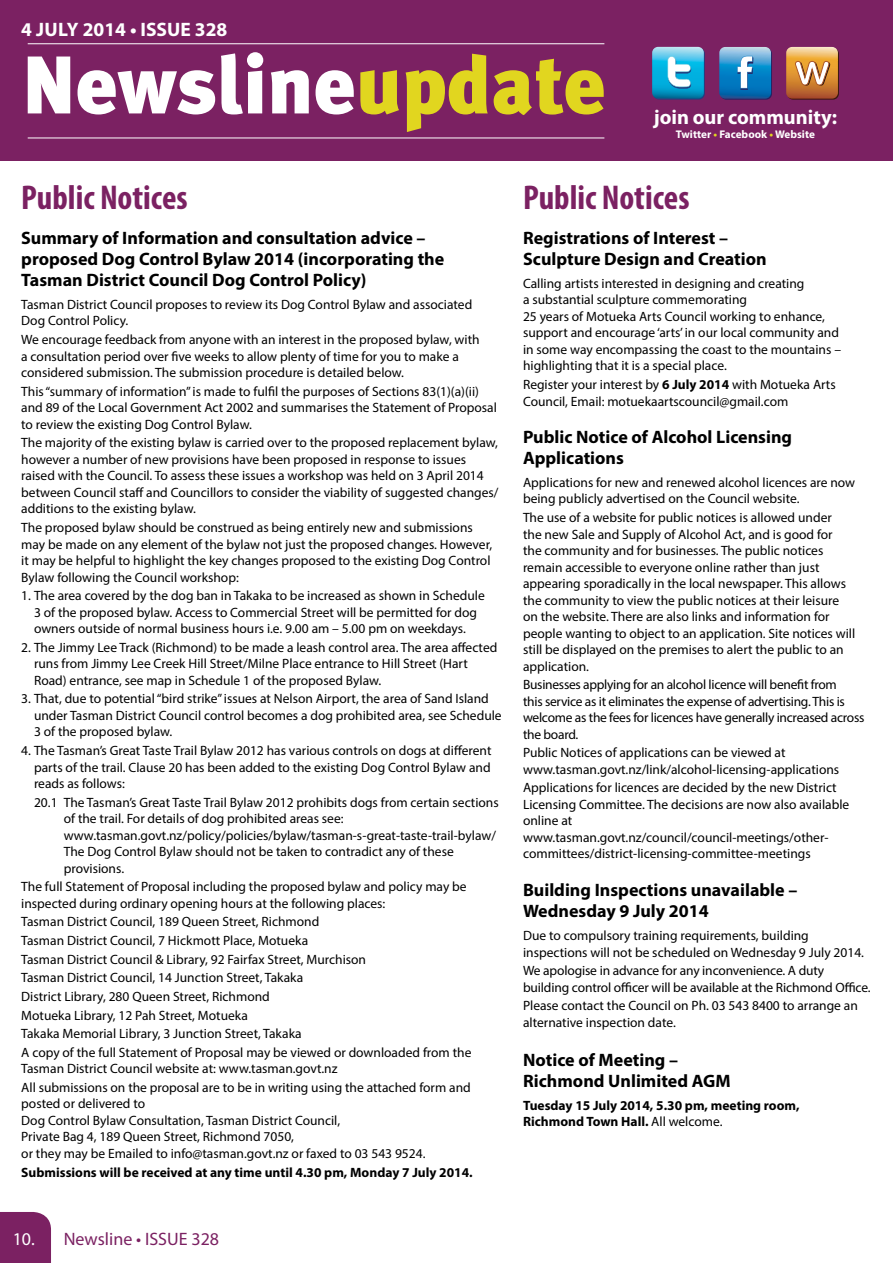
<style>
.page{position:relative;width:893px;height:1263px;background:#fff}
.page>*{position:absolute;margin:0;border:0;box-sizing:border-box;transform-origin:0 0}
.t1{font:900 81.6px "Meta Plus";color:#fff}
.t2{font:700 condensed 34.5px "Myriad Pro";color:#7b2162}
.t3{font:700 20.4px "Myriad Pro";color:#fff}
.t4{font:700 19.5px "Myriad Pro";color:#fff}
.t5{font:700 18px/21px "Myriad Pro";color:#000}
.t6{font:18px "Myriad Pro";color:#7b2162}
.t7{font:13.5px/16.5px "Myriad Pro";color:#000}
.t8{font:13.5px/16.5px "Myriad Pro";letter-spacing:-.02em;color:#000}
.t9{font:700 13.5px/16.5px "Myriad Pro";color:#000}
.t10{font:700 11.1px "Myriad Pro";color:#fff}
.s1{color:#e1d61f}
.s2{color:#fff}
.s3{font-weight:700}
.s4{font-weight:400}
</style>
<div class="page">
<div style="left:0;top:1212px;width:51px;height:51px;background:#7b2162"></div>
<div style="left:0;top:0;width:893px;height:160px;background:#7b2162"></div>
<hr style="left:28px;top:138px;width:576px;height:1px;background:#fff">
<hr style="left:28px;top:43px;width:576px;height:1px;background:#fff">
<svg style="left:720px;top:48px;width:52px;height:52px"></svg>
<svg style="left:719px;top:47px;width:52px;height:52px;background:#4193c8"></svg>
<svg style="left:653px;top:48px;width:52px;height:52px"></svg>
<svg style="left:652px;top:47px;width:52px;height:52px;background:#48b7db"></svg>
<svg style="left:787px;top:48px;width:52px;height:52px"></svg>
<svg style="left:786px;top:47px;width:52px;height:52px;background:#d49757"></svg>
<h3 class="t4" style="left:21px;top:17px;width:208px">4 JULY 2014 • ISSUE 328</h3>
<h1 class="t1" style="left:21px;top:37px;width:586px">Newsline<span class="s1">update</span></h1>
<h3 class="t3" style="left:654px;top:103px;width:185px">join our community:</h3>
<p class="t10" style="left:676px;top:127px;width:140px">Twitter <span class="s1">•</span> Facebook <span class="s1">•</span> Website</p>
<h2 class="t2" style="left:21px;top:175px;width:168px">Public Notices</h2>
<h3 class="t5" style="left:21px;top:227px;width:425px">Summary of Information and consultation advice – proposed Dog Control Bylaw 2014 (incorporating the<br>Tasman District Council Dog Control Policy)</h3>
<p class="t7" style="left:21px;top:296px;width:453px">Tasman District Council proposes to review its Dog Control Bylaw and associated<br>Dog Control Policy.</p>
<p class="t7" style="left:21px;top:331px;width:460px">We encourage feedback from anyone with an interest in the proposed bylaw, with a consultation period over five weeks to allow plenty of time for you to make a considered submission. The submission procedure is detailed below.</p>
<p class="t7" style="left:21px;top:383px;width:477px">This “summary of information” is made to fulfil the purposes of Sections 83(1)(a)(ii) and 89 of the Local Government Act 2002 and summarises the Statement of Proposal to review the existing Dog Control Bylaw.</p>
<p class="t7" style="left:21px;top:434px;width:479px">The majority of the existing bylaw is carried over to the proposed replacement bylaw, however a number of new provisions have been proposed in response to issues raised with the Council. To assess these issues a workshop was held on 3 April 2014 between Council staff and Councillors to consider the viability of suggested changes/ additions to the existing bylaw.</p>
<p class="t7" style="left:21px;top:519px;width:472px">The proposed bylaw should be construed as being entirely new and submissions may be made on any element of the bylaw not just the proposed changes. However, it may be helpful to highlight the key changes proposed to the existing Dog Control Bylaw following the Council workshop:</p>
<p class="t7" style="left:21px;top:587px;width:465px;text-align:center">1. The area covered by the dog ban in Takaka to be increased as shown in Schedule<br>3 of the proposed bylaw. Access to Commercial Street will be permitted for dog owners outside of normal business hours i.e. 9.00 am – 5.00 pm on weekdays.</p>
<p class="t7" style="left:34px;top:639px;width:465px;text-indent:-13px">2. The Jimmy Lee Track (Richmond) to be made a leash control area. The area affected runs from Jimmy Lee Creek Hill Street/Milne Place entrance to Hill Street (Hart<br>Road) entrance, see map in Schedule 1 of the proposed Bylaw.</p>
<p class="t7" style="left:34px;top:690px;width:469px;text-indent:-13px">3. That, due to potential “bird strike” issues at Nelson Airport, the area of Sand Island under Tasman District Council control becomes a dog prohibited area, see Schedule<br>3 of the proposed bylaw.</p>
<p class="t7" style="left:34px;top:742px;width:459px;text-align:justify;text-indent:-13px">4. The Tasman’s Great Taste Trail Bylaw 2012 has various controls on dogs at different parts of the trail. Clause 20 has been added to the existing Dog Control Bylaw and reads as follows:</p>
<p class="t7" style="left:64px;top:794px;width:436px;text-indent:-30px">20.1 The Tasman’s Great Taste Trail Bylaw 2012 prohibits dogs from certain sections of the trail. For details of dog prohibited areas see: www.tasman.govt.nz/policy/policies/bylaw/tasman-s-great-taste-trail-bylaw/ The Dog Control Bylaw should not be taken to contradict any of these provisions.</p>
<p class="t7" style="left:21px;top:878px;width:447px">The full Statement of Proposal including the proposed bylaw and policy may be inspected during ordinary opening hours at the following places:</p>
<p class="t7" style="left:21px;top:912px;width:452px;line-height:18.6px">Tasman District Council, 189 Queen Street, Richmond<br>Tasman District Council, 7 Hickmott Place, Motueka<br>Tasman District Council &amp; Library, 92 Fairfax Street, Murchison<br>Tasman District Council, 14 Junction Street, Takaka<br>District Library, 280 Queen Street, Richmond<br>Motueka Library, 12 Pah Street, Motueka<br>Takaka Memorial Library, 3 Junction Street, Takaka<br>A copy of the full Statement of Proposal may be viewed or downloaded from the</p>
<p class="t7" style="left:21px;top:1059px;width:451px;line-height:18.6px">Tasman District Council website at: www.tasman.govt.nz<br>All submissions on the proposal are to be in writing using the attached form and</p>
<p class="t7" style="left:21px;top:1095px;width:406px">posted or delivered to<br>Dog Control Bylaw Consultation, Tasman District Council,<br>Private Bag 4, 189 Queen Street, Richmond 7050,<br>or they may be Emailed to info@tasman.govt.nz or faxed to 03 543 9524.</p>
<p class="t9" style="left:21px;top:1163px;width:453px">Submissions will be received at any time until 4.30 pm, Monday 7 July 2014.</p>
<h3 class="t6" style="left:13px;top:1227px;width:208px"><span class="s2">10.</span> Newsline • ISSUE 328</h3>
<h2 class="t2" style="left:523px;top:175px;width:168px">Public Notices</h2>
<h3 class="t5" style="left:523px;top:227px;width:245px">Registrations of Interest –<br>Sculpture Design and Creation</h3>
<p class="t7" style="left:523px;top:275px;width:320px">Calling artists interested in designing and creating<br>a substantial sculpture commemorating<br>25 years of Motueka Arts Council working to enhance, support and encourage ‘arts’ in our local community and in some way encompassing the coast to the mountains – highlighting that it is a special place.</p>
<p class="t7" style="left:523px;top:376px;width:314px">Register your interest by <span class="s3">6 July 2014</span> with Motueka Arts<br>Council, Email: motuekaartscouncil@gmail.com</p>
<h3 class="t5" style="left:523px;top:426px;width:271px">Public Notice of Alcohol Licensing<br>Applications</h3>
<p class="t7" style="left:523px;top:474px;width:334px">Applications for new and renewed alcohol licences are now being publicly advertised on the Council website.</p>
<p class="t7" style="left:523px;top:509px;width:334px">The use of a website for public notices is allowed under<br>the new Sale and Supply of Alcohol Act, and is good for<br>the community and for businesses. The public notices remain accessible to everyone online rather than just appearing sporadically in the local newspaper. This allows the community to view the public notices at their leisure on the website. There are also links and information for people wanting to object to an application. Site notices will still be displayed on the premises to alert the public to an application.</p>
<p class="t8" style="left:523px;top:676px;width:343px">Businesses applying for an alcohol licence will benefit from<br>this service as it eliminates the expense of advertising. This is welcome as the fees for licences have generally increased across the board.</p>
<p class="t7" style="left:523px;top:744px;width:318px">Public Notices of applications can be viewed at www.tasman.govt.nz/link/alcohol-licensing-applications</p>
<p class="t7" style="left:523px;top:779px;width:328px">Applications for licences are decided by the new District Licensing Committee. The decisions are now also available online at www.tasman.govt.nz/council/council-meetings/other&shy;committees/district-licensing-committee-meetings</p>
<h3 class="t5" style="left:523px;top:879px;width:276px">Building Inspections unavailable –<br>Wednesday 9 July 2014</h3>
<p class="t7" style="left:523px;top:927px;width:342px">Due to compulsory training requirements, building inspections will not be scheduled on Wednesday 9 July 2014.</p>
<p class="t7" style="left:523px;top:962px;width:349px">We apologise in advance for any inconvenience. A duty building control officer will be available at the Richmond Office.</p>
<p class="t7" style="left:523px;top:997px;width:336px">Please contact the Council on Ph. 03 543 8400 to arrange an alternative inspection date.</p>
<h3 class="t5" style="left:523px;top:1049px;width:209px">Notice of Meeting –<br>Richmond Unlimited AGM</h3>
<p class="t9" style="left:523px;top:1097px;width:278px">Tuesday 15 July 2014, 5.30 pm, meeting room,<br>Richmond Town Hall. <span class="s4">All welcome.</span></p>
</div>
